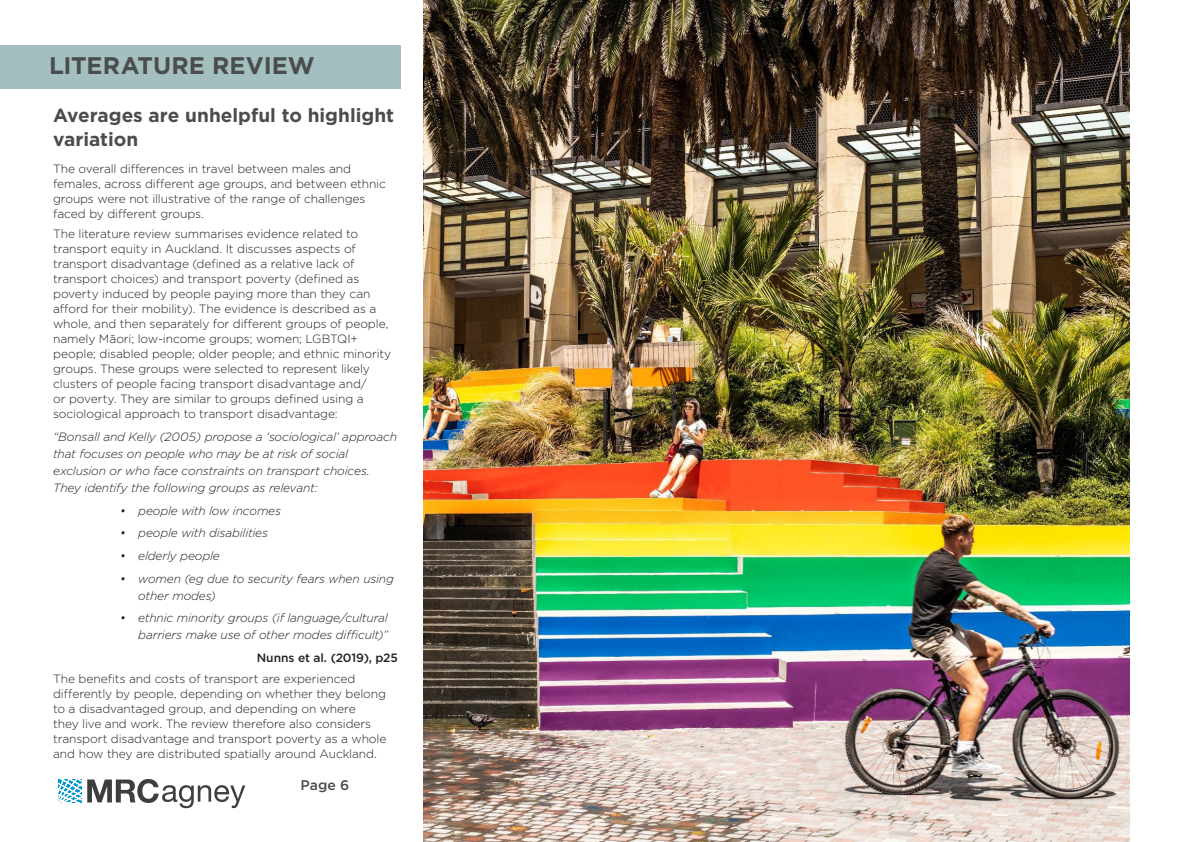
<style>
.page{position:relative;width:1191px;height:842px;background:#fff}
.page>*{position:absolute;margin:0;border:0;box-sizing:border-box;transform-origin:0 0}
.t1{font:700 24px "Gotham";letter-spacing:.005em;color:#4b4c4d}
.Sub_Heading_1{font:700 19px/24px "Gotham";color:#4b4c4d}
.t2{font:500 14px "Gotham";color:#4b4c4d}
.Body{font:300 12px/15px "Gotham";letter-spacing:-.01em;color:#231f20}
.Central_quotes{font:italic 300 12px/17px "Gotham";letter-spacing:-.015em;color:#231f20}
.Quote_attribution{font:500 12px "Gotham";letter-spacing:-.005em;color:#231f20}
</style>
<div class="page">
<svg style="left:58px;top:779px;width:187px;height:29px"></svg>
<img style="left:423px;top:0;width:706px;height:842px">
<div style="left:0;top:45px;width:401px;height:44px;background:#a3bfbf"></div>
<h1 class="t1" style="left:49px;top:52px;width:267px">LITERATURE REVIEW</h1>
<p class="Sub_Heading_1" style="left:53px;top:103px;width:342px">Averages are unhelpful to highlight variation</p>
<p class="Body" style="left:53px;top:161px;width:334px">The overall differences in travel between males and females, across different age groups, and between ethnic groups were not illustrative of the range of challenges faced by different groups.</p>
<p class="Body" style="left:53px;top:226px;width:340px">The literature review summarises evidence related to transport equity in Auckland. It discusses aspects of transport disadvantage (defined as a relative lack of transport choices) and transport poverty (defined as poverty induced by people paying more than they can afford for their mobility). The evidence is described as a whole, and then separately for different groups of people, namely Māori; low-income groups; women; LGBTQI+ people; disabled people; older people; and ethnic minority groups. These groups were selected to represent likely clusters of people facing transport disadvantage and/<br>or poverty. They are similar to groups defined using a sociological approach to transport disadvantage:</p>
<p class="Central_quotes" style="left:53px;top:428px;width:345px">“Bonsall and Kelly (2005) propose a ‘sociological’ approach that focuses on people who may be at risk of social exclusion or who face constraints on transport choices.<br>They identify the following groups as relevant:</p>
<p class="Central_quotes" style="left:120px;top:502px;width:162px">• people with low incomes</p>
<p class="Central_quotes" style="left:120px;top:524px;width:149px">• people with disabilities</p>
<p class="Central_quotes" style="left:120px;top:547px;width:101px">• elderly people</p>
<p class="Central_quotes" style="left:138px;top:570px;width:257px;text-indent:-18px">• women (eg due to security fears when using other modes)</p>
<p class="Central_quotes" style="left:120px;top:609px;width:269px;text-align:right">• ethnic minority groups (if language/cultural barriers make use of other modes difficult)”</p>
<p class="Quote_attribution" style="left:257px;top:650px;width:143px">Nunns et al. (2019), p25</p>
<p class="Body" style="left:53px;top:671px;width:335px">The benefits and costs of transport are experienced differently by people, depending on whether they belong to a disadvantaged group, and depending on where<br>they live and work. The review therefore also considers transport disadvantage and transport poverty as a whole and how they are distributed spatially around Auckland.</p>
<p class="t2" style="left:300px;top:776px;width:50px">Page 6</p>
</div>
